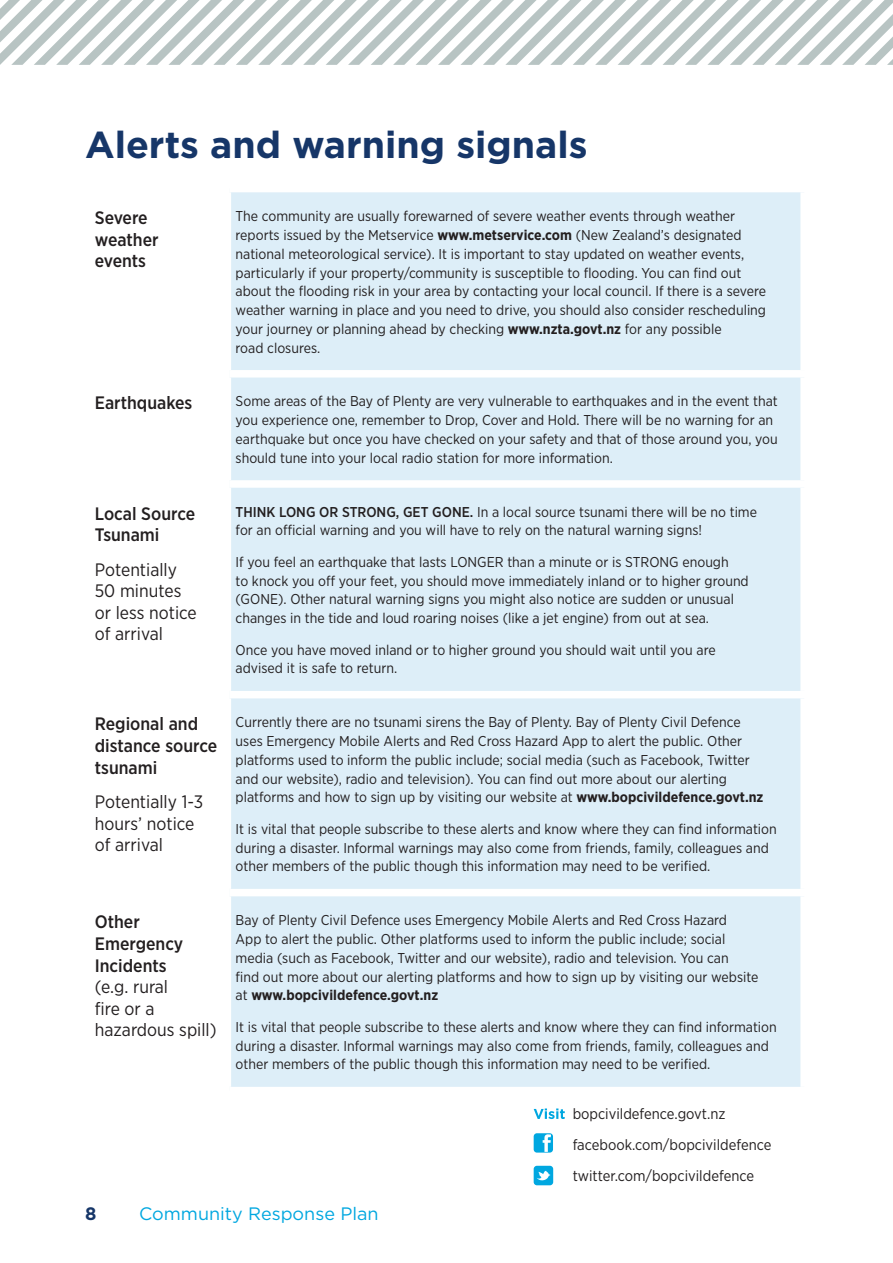
<style>
.page{position:relative;width:893px;height:1263px;background:#fff}
.page>*{position:absolute;margin:0;border:0;box-sizing:border-box;transform-origin:0 0}
.t1{font:700 37.5px "Gotham";color:#163668}
.t2{font:18px/21.6px "Gotham Narrow";color:#231f20}
.t3{font:500 18px/21.6px "Gotham Narrow";color:#231f20}
.t4{font:18px "Gotham";color:#00a7e0}
.t5{font:700 18px "Gotham";color:#163668}
.t6{font:15px/31px "Gotham Narrow";color:#231f20}
.t7{font:14.25px/18.8px "Gotham Narrow";color:#231f20}
.s1{font-weight:700}
.s2{font-weight:500}
</style>
<div class="page">
<svg style="left:0;top:0;width:893px;height:65px"></svg>
<div style="left:231px;top:192px;width:569px;height:895px;background:#ddeef8"></div>
<div style="left:230px;top:370px;width:578px;height:7px;background:#fff"></div>
<div style="left:230px;top:480px;width:578px;height:8px;background:#fff"></div>
<div style="left:230px;top:691px;width:578px;height:7px;background:#fff"></div>
<div style="left:230px;top:889px;width:578px;height:7px;background:#fff"></div>
<svg style="left:534px;top:1108px;width:31px;height:11px"></svg>
<div style="left:534px;top:1133px;width:19px;height:19px;background:#00a7e0;border-radius:3px"></div>
<svg style="left:543px;top:1134px;width:8px;height:18px"></svg>
<div style="left:534px;top:1166px;width:19px;height:19px;background:#00a7e0;border-radius:3px"></div>
<svg style="left:537px;top:1171px;width:13px;height:10px"></svg>
<h1 class="t1" style="left:85px;top:119px;width:504px">Alerts and warning signals</h1>
<p class="t3" style="left:95px;top:207px;width:65px">Severe weather events</p>
<p class="t7" style="left:236px;top:207px;width:532px">The community are usually forewarned of severe weather events through weather reports issued by the Metservice <span class="s1">www.metservice.com</span> (New Zealand’s designated national meteorological service). It is important to stay updated on weather events, particularly if your property/community is susceptible to flooding. You can find out about the flooding risk in your area by contacting your local council. If there is a severe weather warning in place and you need to drive, you should also consider rescheduling your journey or planning ahead by checking <span class="s1">www.nzta.govt.nz</span> for any possible<br>road closures.</p>
<p class="t3" style="left:95px;top:392px;width:99px">Earthquakes</p>
<p class="t7" style="left:236px;top:392px;width:544px">Some areas of the Bay of Plenty are very vulnerable to earthquakes and in the event that you experience one, remember to Drop, Cover and Hold. There will be no warning for an earthquake but once you have checked on your safety and that of those around you, you should tune into your local radio station for more information.</p>
<p class="t3" style="left:95px;top:502px;width:102px">Local Source<br>Tsunami</p>
<p class="t2" style="left:95px;top:558px;width:103px">Potentially<br>50 minutes or less notice of arrival</p>
<p class="t3" style="left:95px;top:713px;width:124px">Regional and distance source tsunami</p>
<p class="t2" style="left:95px;top:790px;width:110px">Potentially 1-3 hours’ notice of arrival</p>
<p class="t3" style="left:95px;top:911px;width:90px">Other<br>Emergency<br>Incidents</p>
<p class="t2" style="left:95px;top:975px;width:123px">(e.g. rural<br>fire or a hazardous spill)</p>
<p class="t7" style="left:236px;top:502px;width:523px"><span class="s2">THINK LONG OR STRONG, GET GONE.</span> In a local source tsunami there will be no time for an official warning and you will have to rely on the natural warning signs!</p>
<p class="t7" style="left:236px;top:552px;width:515px">If you feel an earthquake that lasts LONGER than a minute or is STRONG enough<br>to knock you off your feet, you should move immediately inland or to higher ground (GONE). Other natural warning signs you might also notice are sudden or unusual changes in the tide and loud roaring noises (like a jet engine) from out at sea.</p>
<p class="t7" style="left:236px;top:640px;width:481px">Once you have moved inland or to higher ground you should wait until you are advised it is safe to return.</p>
<p class="t7" style="left:236px;top:713px;width:529px">Currently there are no tsunami sirens the Bay of Plenty. Bay of Plenty Civil Defence uses Emergency Mobile Alerts and Red Cross Hazard App to alert the public. Other platforms used to inform the public include; social media (such as Facebook, Twitter and our website), radio and television). You can find out more about our alerting platforms and how to sign up by visiting our website at <span class="s1">www.bopcivildefence.govt.nz</span></p>
<p class="t7" style="left:236px;top:819px;width:543px">It is vital that people subscribe to these alerts and know where they can find information during a disaster. Informal warnings may also come from friends, family, colleagues and other members of the public though this information may need to be verified.</p>
<p class="t7" style="left:236px;top:911px;width:524px">Bay of Plenty Civil Defence uses Emergency Mobile Alerts and Red Cross Hazard<br>App to alert the public. Other platforms used to inform the public include; social media (such as Facebook, Twitter and our website), radio and television. You can<br>find out more about our alerting platforms and how to sign up by visiting our website at <span class="s1">www.bopcivildefence.govt.nz</span></p>
<p class="t7" style="left:236px;top:1017px;width:543px">It is vital that people subscribe to these alerts and know where they can find information during a disaster. Informal warnings may also come from friends, family, colleagues and other members of the public though this information may need to be verified.</p>
<p class="t6" style="left:573px;top:1098px;width:200px">bopcivildefence.govt.nz facebook.com/bopcivildefence twitter.com/bopcivildefence</p>
<p class="t5" style="left:85px;top:1202px;width:13px">8</p>
<p class="t4" style="left:139px;top:1202px;width:241px">Community Response Plan</p>
</div>
